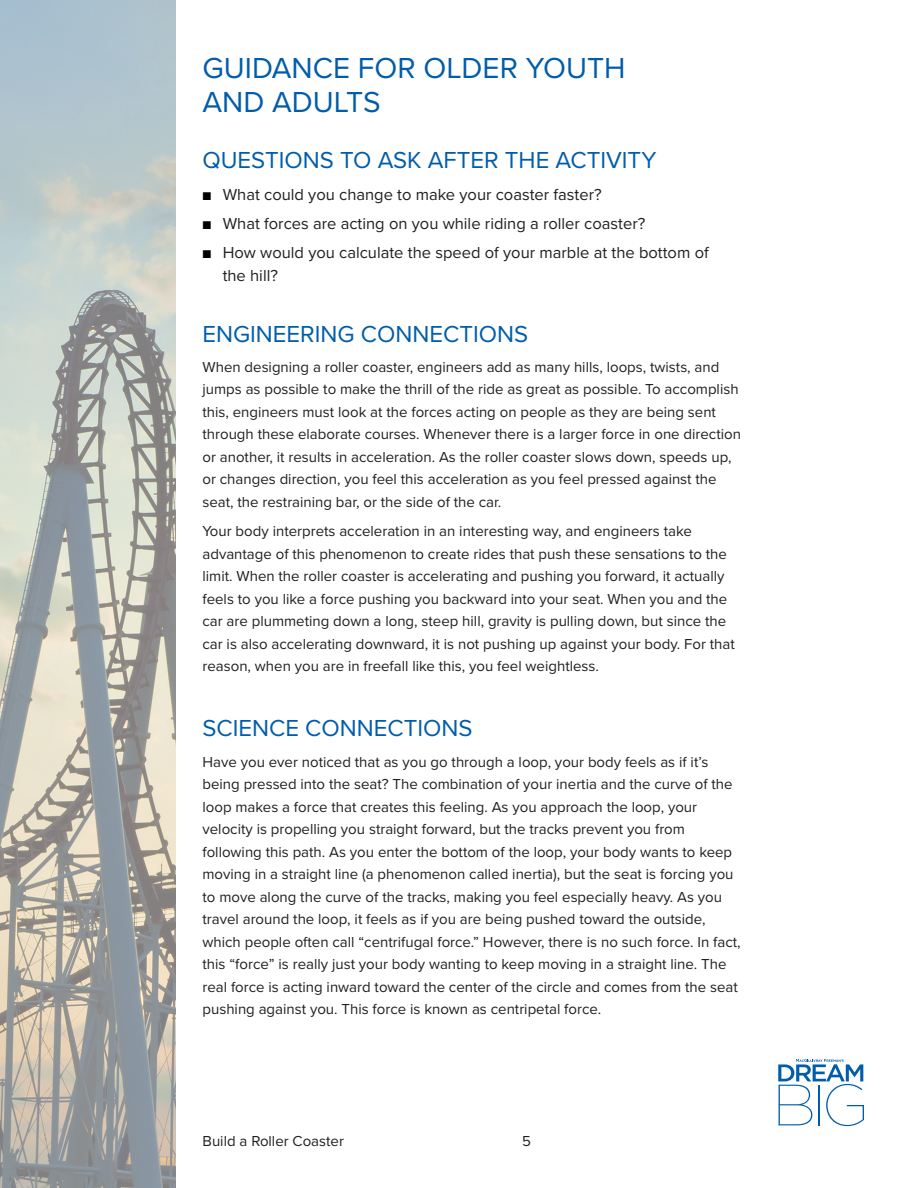
<style>
.page{position:relative;width:918px;height:1188px;background:#fff}
.page>*{position:absolute;margin:0;border:0;box-sizing:border-box;transform-origin:0 0}
.Paragraph_Style_1{font:30px/34.5px "Proxima Nova";color:#015dab}
.Paragraph_Style_1-2{font:24px "Proxima Nova";color:#015dab}
.t1{font:16.5px/22.5px "Proxima Nova";color:#231f20}
.Paragraph_Style_1-3{font:15px/22.5px "Proxima Nova";color:#231f20}
.s1{font-size:13.5px;color:#000}
</style>
<div class="page">
<img style="left:0;top:0;width:176px;height:1188px">
<svg style="left:778px;top:1059px;width:86px;height:67px"></svg>
<p class="Paragraph_Style_1" style="left:202px;top:51px;width:425px">GUIDANCE FOR OLDER YOUTH<br>AND ADULTS</p>
<p class="Paragraph_Style_1-2" style="left:202px;top:146px;width:455px">QUESTIONS TO ASK AFTER THE ACTIVITY</p>
<p class="t1" style="left:202px;top:183px;width:401px"><span class="s1">■</span> What could you change to make your coaster faster?</p>
<p class="t1" style="left:202px;top:213px;width:445px"><span class="s1">■</span> What forces are acting on you while riding a roller coaster?</p>
<p class="t1" style="left:223px;top:242px;width:488px;text-indent:-20px"><span class="s1">■</span> How would you calculate the speed of your marble at the bottom of the hill?</p>
<p class="Paragraph_Style_1-2" style="left:202px;top:320px;width:327px">ENGINEERING CONNECTIONS</p>
<p class="Paragraph_Style_1-3" style="left:202px;top:356px;width:540px">When designing a roller coaster, engineers add as many hills, loops, twists, and jumps as possible to make the thrill of the ride as great as possible. To accomplish this, engineers must look at the forces acting on people as they are being sent through these elaborate courses. Whenever there is a larger force in one direction or another, it results in acceleration. As the roller coaster slows down, speeds up, or changes direction, you feel this acceleration as you feel pressed against the seat, the restraining bar, or the side of the car.</p>
<p class="Paragraph_Style_1-3" style="left:202px;top:520px;width:534px">Your body interprets acceleration in an interesting way, and engineers take advantage of this phenomenon to create rides that push these sensations to the limit. When the roller coaster is accelerating and pushing you forward, it actually feels to you like a force pushing you backward into your seat. When you and the car are plummeting down a long, steep hill, gravity is pulling down, but since the car is also accelerating downward, it is not pushing up against your body. For that reason, when you are in freefall like this, you feel weightless.</p>
<p class="Paragraph_Style_1-2" style="left:202px;top:714px;width:272px">SCIENCE CONNECTIONS</p>
<p class="Paragraph_Style_1-3" style="left:202px;top:751px;width:540px">Have you ever noticed that as you go through a loop, your body feels as if it’s being pressed into the seat? The combination of your inertia and the curve of the loop makes a force that creates this feeling. As you approach the loop, your velocity is propelling you straight forward, but the tracks prevent you from following this path. As you enter the bottom of the loop, your body wants to keep moving in a straight line (a phenomenon called inertia), but the seat is forcing you to move along the curve of the tracks, making you feel especially heavy. As you travel around the loop, it feels as if you are being pushed toward the outside, which people often call “centrifugal force.” However, there is no such force. In fact, this “force” is really just your body wanting to keep moving in a straight line. The real force is acting inward toward the center of the circle and comes from the seat pushing against you. This force is known as centripetal force.</p>
<p class="Paragraph_Style_1-3" style="left:203px;top:1130px;width:143px">Build a Roller Coaster</p>
<p class="Paragraph_Style_1-3" style="left:522px;top:1130px;width:10px">5</p>
</div>
